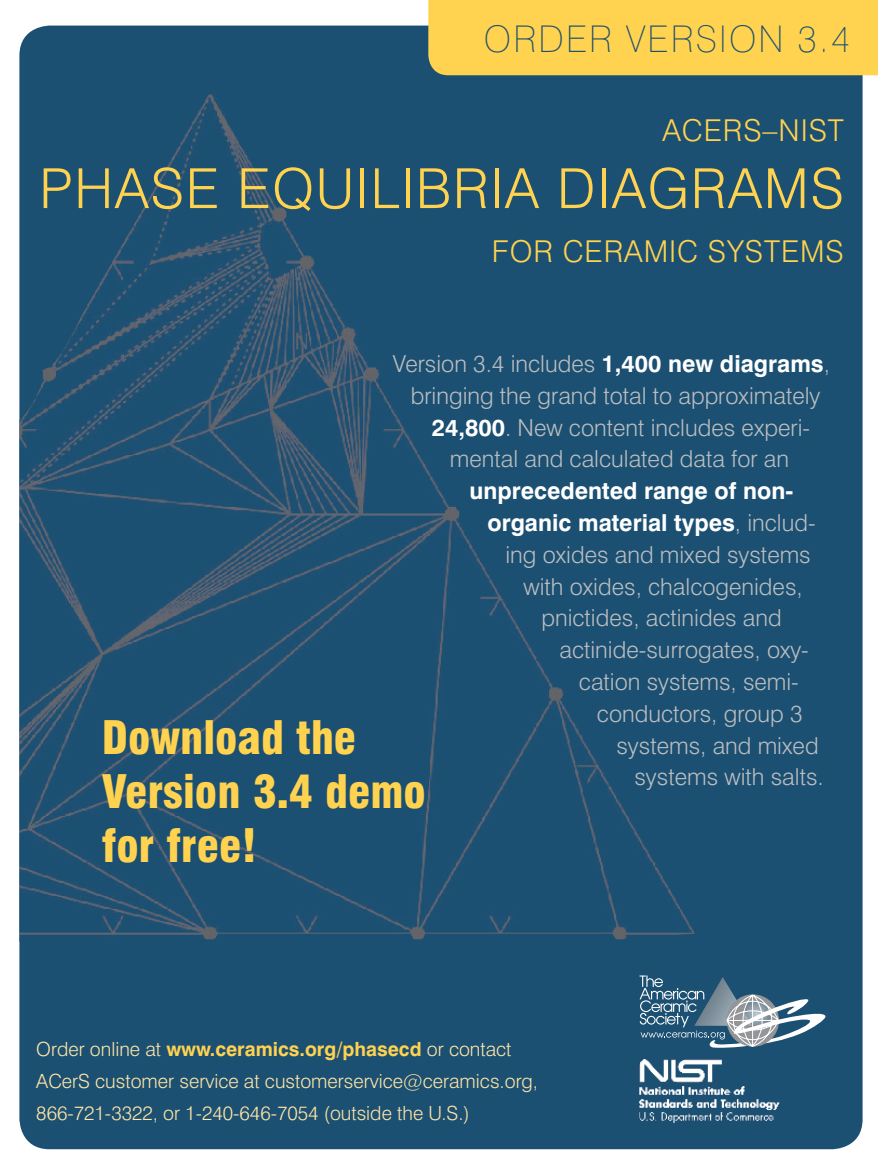
<style>
.page{position:relative;width:878px;height:1175px;background:#fff}
.page>*{position:absolute;margin:0;border:0;box-sizing:border-box;transform-origin:0 0}
.t1{font:300 55.2px "Swiss 721 BT";letter-spacing:.03em;color:#ffd24f}
.t2{font:900 condensed 45px/54px "Swiss 721 BT";color:#ffd24f}
.t3{font:100 36.75px "Swiss 721 BT";letter-spacing:.06em;color:#1c5072}
.t4{font:300 30.15px "Swiss 721 BT";letter-spacing:.03em;color:#ffd24f}
.t5{font:300 23.4px "Swiss 721 BT";color:#bcbec0}
.t6{font:700 23.4px "Swiss 721 BT";color:#fff}
.t7{font:300 19.5px/31.8px "Swiss 721 BT";color:#ffe6a7}
.s1{font-weight:700;color:#fff}
.s2{font-weight:300;color:#bcbec0}
.s3{font-weight:700;color:#ffd24f}
</style>
<div class="page">
<div style="left:19px;top:26px;width:843px;height:1123px;background:#1c5072;border-radius:30px"></div>
<img style="left:19px;top:88px;width:676px;height:853px">
<svg style="left:639px;top:975px;width:186px;height:73px"></svg>
<img style="left:639px;top:1060px;width:140px;height:62px">
<div style="left:428px;top:0;width:450px;height:75px;background:#ffd24f"></div>
<h3 class="t3" style="left:484px;top:16px;width:367px">ORDER VERSION 3.4</h3>
<p class="t4" style="left:662px;top:111px;width:183px">ACERS–NIST</p>
<h1 class="t1" style="left:39px;top:155px;width:806px">PHASE EQUILIBRIA DIAGRAMS</h1>
<p class="t4" style="left:491px;top:233px;width:354px">FOR CERAMIC SYSTEMS</p>
<p class="t5" style="left:393px;top:349px;width:438px">Version 3.4 includes <span class="s1">1,400 new diagrams</span>,</p>
<p class="t5" style="left:411px;top:381px;width:411px">bringing the grand total to approximately</p>
<p class="t5" style="left:432px;top:413px;width:380px"><span class="s1">24,800</span>. New content includes experi-</p>
<p class="t5" style="left:450px;top:445px;width:341px">mental and calculated data for an</p>
<p class="t6" style="left:469px;top:476px;width:325px">unprecedented range of non-</p>
<p class="t6" style="left:487px;top:508px;width:330px">organic material types<span class="s2">, includ-</span></p>
<p class="t5" style="left:505px;top:540px;width:307px">ing oxides and mixed systems</p>
<p class="t5" style="left:523px;top:572px;width:281px">with oxides, chalcogenides,</p>
<p class="t5" style="left:541px;top:604px;width:242px">pnictides, actinides and</p>
<p class="t5" style="left:559px;top:635px;width:251px">actinide-surrogates, oxy-</p>
<p class="t5" style="left:579px;top:667px;width:221px">cation systems, semi-</p>
<p class="t5" style="left:597px;top:699px;width:207px">conductors, group 3</p>
<p class="t5" style="left:616px;top:731px;width:204px">systems, and mixed</p>
<p class="t5" style="left:634px;top:763px;width:191px">systems with salts.</p>
<h2 class="t2" style="left:102px;top:710px;width:326px">Download the<br>Version 3.4 demo for free!</h2>
<p class="t7" style="left:36px;top:1033px;width:503px">Order online at <span class="s3">www.ceramics.org/phasecd</span> or contact<br>ACerS customer service at customerservice@ceramics.org,<br>866-721-3322, or 1-240-646-7054 (outside the U.S.)</p>
</div>
